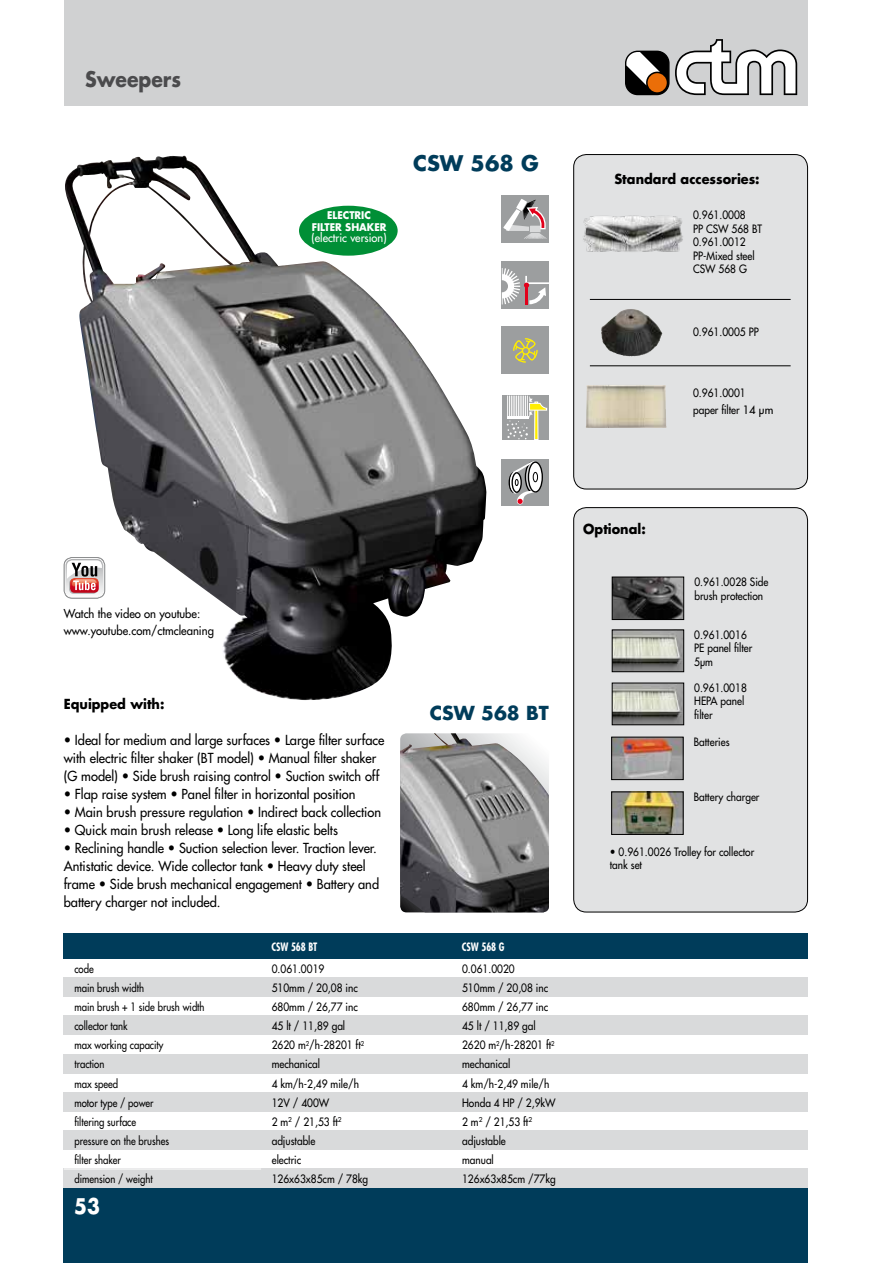
<style>
.page{position:relative;width:893px;height:1263px;background:#fff}
.page>*{position:absolute;margin:0;border:0;box-sizing:border-box;transform-origin:0 0}
.t1{font:700 21px "Futura Std";color:#4b4b4d;scale:.9 1}
.t2{font:700 21px "Futura Std";color:#003c5a}
.t3{font:700 21px "Futura Std";color:#fff;scale:.9 1}
.t4{font:700 18.75px "Futura Std";color:#003c5a}
.t5{font:500 13.5px/18px "Futura Std";color:#000;scale:.95 1}
.t6{font:700 13.5px "Futura Std";color:#000;scale:.95 1}
.t7{font:500 12px/16.5px "Futura Std";color:#000;scale:.94 1}
.t8{font:500 11.7px "Futura Std";color:#fff;scale:.95 1}
.t9{font:500 11.25px/13.5px "Futura Std";color:#000;scale:.9 1}
.t10{font:500 11.25px "Futura Std";color:#000;scale:.85 1}
.t11{font:700 condensed 11.25px "Futura Std";color:#fff;scale:.9 1}
.t12{font:700 10.35px/11.6px "Futura Std";color:#fff;text-align:center;scale:.95 1}
</style>
<div class="page">
<div style="left:573px;top:154px;width:235px;height:759px;background:#e1e2e3"></div>
<div style="left:64px;top:1188px;width:744px;height:75px;background:#003c5a"></div>
<div style="left:64px;top:933px;width:744px;height:25px;background:#003c5a"></div>
<div style="left:64px;top:1092px;width:744px;height:19px;background:#d9dadb"></div>
<div style="left:64px;top:978px;width:744px;height:19px;background:#d9dadb"></div>
<div style="left:64px;top:1130px;width:744px;height:20px;background:#d9dadb"></div>
<div style="left:64px;top:1016px;width:744px;height:19px;background:#d9dadb"></div>
<div style="left:64px;top:1169px;width:744px;height:19px;background:#d9dadb"></div>
<div style="left:64px;top:1054px;width:744px;height:19px;background:#d9dadb"></div>
<div style="left:64px;top:0;width:743px;height:106px;background:#d0d1d2"></div>
<svg style="left:625px;top:39px;width:172px;height:56px"></svg>
<img style="left:400px;top:733px;width:149px;height:179px">
<img style="left:65px;top:156px;width:421px;height:544px">
<img style="left:614px;top:685px;width:68px;height:38px">
<div style="left:612px;top:683px;width:72px;height:42px;border:1px solid #000"></div>
<img style="left:614px;top:632px;width:68px;height:38px">
<div style="left:612px;top:630px;width:72px;height:42px;border:1px solid #000"></div>
<img style="left:613px;top:739px;width:69px;height:39px">
<div style="left:611px;top:737px;width:73px;height:43px;border:1px solid #000"></div>
<img style="left:613px;top:793px;width:69px;height:40px">
<div style="left:611px;top:791px;width:73px;height:44px;border:1px solid #000"></div>
<div style="left:502px;top:459px;width:47px;height:47px;background:#9c9e9f"></div>
<div style="left:509px;top:472px;width:10px;height:21px;border:1px solid #000;border-radius:50%"></div>
<svg style="left:528px;top:462px;width:14px;height:30px"></svg>
<div style="left:528px;top:461px;width:15px;height:32px;border:1px solid #000;border-radius:50%"></div>
<svg style="left:510px;top:461px;width:28px;height:43px"></svg>
<div style="left:533px;top:472px;width:5px;height:10px;background:#fff;border-radius:50%"></div>
<div style="left:533px;top:472px;width:5px;height:10px;border:1px solid #000;border-radius:50%"></div>
<div style="left:502px;top:195px;width:47px;height:47px;background:#9c9e9f"></div>
<svg style="left:503px;top:199px;width:44px;height:40px"></svg>
<div style="left:502px;top:327px;width:47px;height:47px;background:#9c9e9f"></div>
<svg style="left:513px;top:338px;width:25px;height:25px"></svg>
<div style="left:502px;top:396px;width:47px;height:44px;background:#9c9e9f"></div>
<div style="left:534px;top:402px;width:4px;height:38px;border:1px solid #fff"></div>
<svg style="left:507px;top:396px;width:40px;height:43px"></svg>
<div style="left:502px;top:261px;width:47px;height:47px;background:#9c9e9f"></div>
<svg style="left:502px;top:268px;width:47px;height:36px"></svg>
<div style="left:299px;top:206px;width:99px;height:50px;background:#008f36;border-radius:50%"></div>
<img style="left:586px;top:385px;width:80px;height:43px">
<img style="left:601px;top:309px;width:60px;height:47px">
<img style="left:578px;top:214px;width:108px;height:40px">
<hr style="left:590px;top:299px;width:201px;height:1px;background:#000">
<hr style="left:590px;top:366px;width:201px;height:1px;background:#000">
<img style="left:614px;top:579px;width:68px;height:39px">
<div style="left:612px;top:577px;width:72px;height:43px;border:1px solid #000"></div>
<div style="left:64px;top:557px;width:41px;height:41px;border:1px solid #8c8e8f;border-radius:8px"></div>
<div style="left:65px;top:558px;width:39px;height:40px;border:1px solid #fff;border-radius:7px"></div>
<svg style="left:65px;top:558px;width:39px;height:39px"></svg>
<hr style="left:64px;top:1169px;width:197px;height:1px;background:#fff">
<h1 class="t1" style="left:85px;top:65px;width:108px">Sweepers</h1>
<p class="t12" style="left:312px;top:209px;width:80px">ELECTRIC<br>FILTER SHAKER</p>
<p class="t8" style="left:312px;top:230px;width:80px">(electric version)</p>
<h1 class="t2" style="left:413px;top:150px;width:127px">CSW 568 G</h1>
<p class="t6" style="left:614px;top:170px;width:154px">Standard accessories:</p>
<p class="t9" style="left:693px;top:209px;width:78px">0.961.0008<br>PP CSW 568 BT<br>0.961.0012<br>PP-Mixed steel<br>CSW 568 G</p>
<p class="t9" style="left:693px;top:325px;width:74px">0.961.0005 PP</p>
<p class="t9" style="left:693px;top:384px;width:91px;line-height:17px">0.961.0001 paper filter 14 µm</p>
<p class="t7" style="left:64px;top:605px;width:161px">Watch the video on youtube: www.youtube.com/ctmcleaning</p>
<p class="t6" style="left:64px;top:694px;width:108px">Equipped with:</p>
<p class="t5" style="left:64px;top:731px;width:339px">• Ideal for medium and large surfaces • Large filter surface with electric filter shaker (BT model) • Manual filter shaker (G model) • Side brush raising control • Suction switch off</p>
<p class="t5" style="left:64px;top:785px;width:309px">• Flap raise system • Panel filter in horizontal position</p>
<p class="t5" style="left:64px;top:803px;width:336px">• Main brush pressure regulation • Indirect back collection</p>
<p class="t5" style="left:64px;top:821px;width:290px">• Quick main brush release • Long life elastic belts</p>
<p class="t5" style="left:64px;top:839px;width:333px">• Reclining handle • Suction selection lever. Traction lever.<br>Antistatic device. Wide collector tank • Heavy duty steel frame • Side brush mechanical engagement • Battery and battery charger not included.</p>
<h2 class="t4" style="left:430px;top:700px;width:121px">CSW 568 BT</h2>
<p class="t11" style="left:271px;top:939px;width:53px">CSW 568 BT</p>
<p class="t11" style="left:462px;top:939px;width:49px">CSW 568 G</p>
<p class="t10" style="left:74px;top:961px;width:24px">code</p>
<p class="t9" style="left:272px;top:962px;width:60px">0.061.0019</p>
<p class="t9" style="left:462px;top:962px;width:60px">0.061.0020</p>
<p class="t10" style="left:74px;top:981px;width:84px">main brush width</p>
<p class="t9" style="left:272px;top:981px;width:97px">510mm / 20,08 inc</p>
<p class="t9" style="left:462px;top:981px;width:97px">510mm / 20,08 inc</p>
<p class="t10" style="left:74px;top:1000px;width:155px">main brush + 1 side brush width</p>
<p class="t9" style="left:272px;top:1000px;width:97px">680mm / 26,77 inc</p>
<p class="t9" style="left:462px;top:1000px;width:97px">680mm / 26,77 inc</p>
<p class="t10" style="left:74px;top:1019px;width:64px">collector tank</p>
<p class="t9" style="left:272px;top:1019px;width:83px">45 lt / 11,89 gal</p>
<p class="t9" style="left:462px;top:1019px;width:83px">45 lt / 11,89 gal</p>
<p class="t10" style="left:74px;top:1038px;width:106px">max working capacity</p>
<p class="t9" style="left:272px;top:1038px;width:104px">2620 m<sup>2</sup>/h-28201 ft<sup>2</sup></p>
<p class="t9" style="left:462px;top:1038px;width:104px">2620 m<sup>2</sup>/h-28201 ft<sup>2</sup></p>
<p class="t10" style="left:74px;top:1057px;width:37px">traction</p>
<p class="t9" style="left:272px;top:1057px;width:55px">mechanical</p>
<p class="t9" style="left:462px;top:1057px;width:55px">mechanical</p>
<p class="t10" style="left:74px;top:1076px;width:53px">max speed</p>
<p class="t9" style="left:272px;top:1077px;width:98px">4 km/h-2,49 mile/h</p>
<p class="t9" style="left:462px;top:1077px;width:98px">4 km/h-2,49 mile/h</p>
<p class="t10" style="left:74px;top:1095px;width:95px">motor type / power</p>
<p class="t9" style="left:272px;top:1096px;width:65px">12V / 400W</p>
<p class="t9" style="left:462px;top:1096px;width:105px">Honda 4 HP / 2,9kW</p>
<p class="t10" style="left:74px;top:1114px;width:74px">filtering surface</p>
<p class="t9" style="left:272px;top:1115px;width:79px">2 m<sup>2</sup> / 21,53 ft<sup>2</sup></p>
<p class="t9" style="left:462px;top:1115px;width:79px">2 m<sup>2</sup> / 21,53 ft<sup>2</sup></p>
<p class="t10" style="left:74px;top:1134px;width:113px">pressure on the brushes</p>
<p class="t9" style="left:272px;top:1134px;width:50px">adjustable</p>
<p class="t9" style="left:462px;top:1134px;width:50px">adjustable</p>
<p class="t10" style="left:74px;top:1153px;width:56px">filter shaker</p>
<p class="t9" style="left:272px;top:1153px;width:34px">electric</p>
<p class="t9" style="left:462px;top:1153px;width:37px">manual</p>
<p class="t10" style="left:74px;top:1172px;width:94px">dimension / weight</p>
<p class="t9" style="left:272px;top:1172px;width:109px">126x63x85cm / 78kg</p>
<p class="t9" style="left:462px;top:1172px;width:106px">126x63x85cm /77kg</p>
<h1 class="t3" style="left:74px;top:1192px;width:30px">53</h1>
<p class="t6" style="left:583px;top:520px;width:67px">Optional:</p>
<p class="t9" style="left:694px;top:575px;width:84px">0.961.0028 Side brush protection</p>
<p class="t9" style="left:694px;top:628px;width:66px">0.961.0016<br>PE panel filter<br>5µm</p>
<p class="t9" style="left:694px;top:681px;width:60px">0.961.0018<br>HEPA panel filter</p>
<p class="t9" style="left:694px;top:735px;width:41px">Batteries</p>
<p class="t9" style="left:694px;top:790px;width:74px">Battery charger</p>
<p class="t9" style="left:610px;top:845px;width:162px">• 0.961.0026 Trolley for collector tank set</p>
</div>
